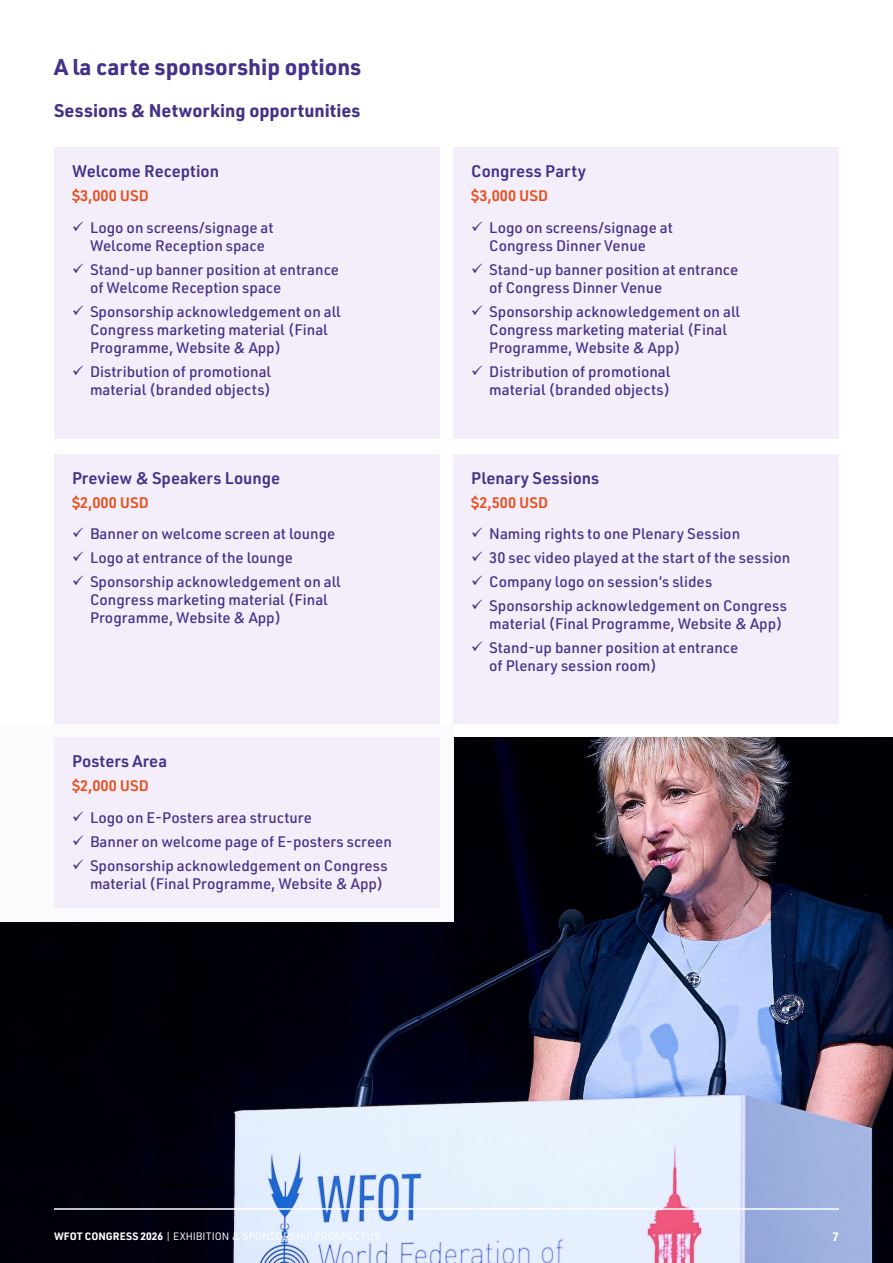
<style>
.page{position:relative;width:893px;height:1263px;background:#fff}
.page>*{position:absolute;margin:0;border:0;box-sizing:border-box;transform-origin:0 0}
.t1{font:700 22.5px "URWDIN";color:#453189}
.t2{font:700 18px "URWDIN";color:#453189}
.t3{font:600 16.5px "URWDIN";color:#453189}
.t4{font:500 15px/18px "URWDIN";color:#453189}
.t5{font:600 15px "URWDIN";color:#e9501d}
.t6{font:700 12px "URWDIN";color:#fff}
.t7{font:10.5px "URWDIN";color:#fff}
.s1{font-weight:700}
</style>
<div class="page">
<img style="left:0;top:737px;width:893px;height:526px">
<div style="left:0;top:724px;width:453px;height:197px;background:#fbfafc"></div>
<div style="left:54px;top:148px;width:386px;height:291px;background:#f4edfa"></div>
<div style="left:54px;top:737px;width:386px;height:171px;background:#f4edfa"></div>
<div style="left:453px;top:148px;width:386px;height:291px;background:#f4edfa"></div>
<div style="left:453px;top:454px;width:386px;height:270px;background:#f4edfa"></div>
<div style="left:54px;top:454px;width:386px;height:270px;background:#f4edfa"></div>
<hr style="left:54px;top:1208px;width:785px;height:2px;background:#fff">
<h1 class="t1" style="left:54px;top:51px;width:309px">A la carte sponsorship options</h1>
<p class="t2" style="left:54px;top:98px;width:308px">Sessions &amp; Networking opportunities</p>
<p class="t3" style="left:72px;top:160px;width:149px">Welcome Reception</p>
<p class="t5" style="left:72px;top:186px;width:78px">$3,000 USD</p>
<p class="t4" style="left:90px;top:218px;width:185px">Logo on screens/signage at<br>Welcome Reception space</p>
<p class="t4" style="left:90px;top:260px;width:251px">Stand-up banner position at entrance of Welcome Reception space</p>
<p class="t4" style="left:90px;top:302px;width:252px">Sponsorship acknowledgement on all<br>Congress marketing material (Final<br>Programme, Website &amp; App)</p>
<p class="t4" style="left:90px;top:362px;width:183px">Distribution of promotional material (branded objects)</p>
<p class="t3" style="left:72px;top:467px;width:210px">Preview &amp; Speakers Lounge</p>
<p class="t5" style="left:72px;top:492px;width:78px">$2,000 USD</p>
<p class="t4" style="left:90px;top:521px;width:252px;line-height:24px">Banner on welcome screen at lounge<br>Logo at entrance of the lounge<br>Sponsorship acknowledgement on all</p>
<p class="t4" style="left:90px;top:590px;width:239px">Congress marketing material (Final<br>Programme, Website &amp; App)</p>
<p class="t3" style="left:72px;top:750px;width:97px">Posters Area</p>
<p class="t5" style="left:72px;top:776px;width:78px">$2,000 USD</p>
<p class="t4" style="left:90px;top:805px;width:303px;line-height:24px">Logo on E-Posters area structure<br>Banner on welcome page of E-posters screen<br>Sponsorship acknowledgement on Congress</p>
<p class="t4" style="left:90px;top:874px;width:295px">material (Final Programme, Website &amp; App)</p>
<p class="t3" style="left:471px;top:160px;width:116px">Congress Party</p>
<p class="t5" style="left:471px;top:186px;width:78px">$3,000 USD</p>
<p class="t4" style="left:489px;top:218px;width:185px">Logo on screens/signage at<br>Congress Dinner Venue</p>
<p class="t4" style="left:489px;top:260px;width:251px">Stand-up banner position at entrance of Congress Dinner Venue</p>
<p class="t4" style="left:489px;top:302px;width:252px">Sponsorship acknowledgement on all<br>Congress marketing material (Final<br>Programme, Website &amp; App)</p>
<p class="t4" style="left:489px;top:362px;width:183px">Distribution of promotional material (branded objects)</p>
<p class="t3" style="left:471px;top:467px;width:130px">Plenary Sessions</p>
<p class="t5" style="left:471px;top:492px;width:78px">$2,500 USD</p>
<p class="t4" style="left:489px;top:521px;width:302px;line-height:24px">Naming rights to one Plenary Session<br>30 sec video played at the start of the session Company logo on session’s slides Sponsorship acknowledgement on Congress</p>
<p class="t4" style="left:489px;top:611px;width:295px;line-height:24px">material (Final Programme, Website &amp; App)<br>Stand-up banner position at entrance</p>
<p class="t4" style="left:489px;top:656px;width:169px">of Plenary session room)</p>
<p class="t7" style="left:54px;top:1229px;width:327px"><span class="s1">WFOT CONGRESS 2026</span> | EXHIBITION &amp; SPONSORSHIP PROSPECTUS</p>
<p class="t6" style="left:832px;top:1228px;width:8px">7</p>
</div>
